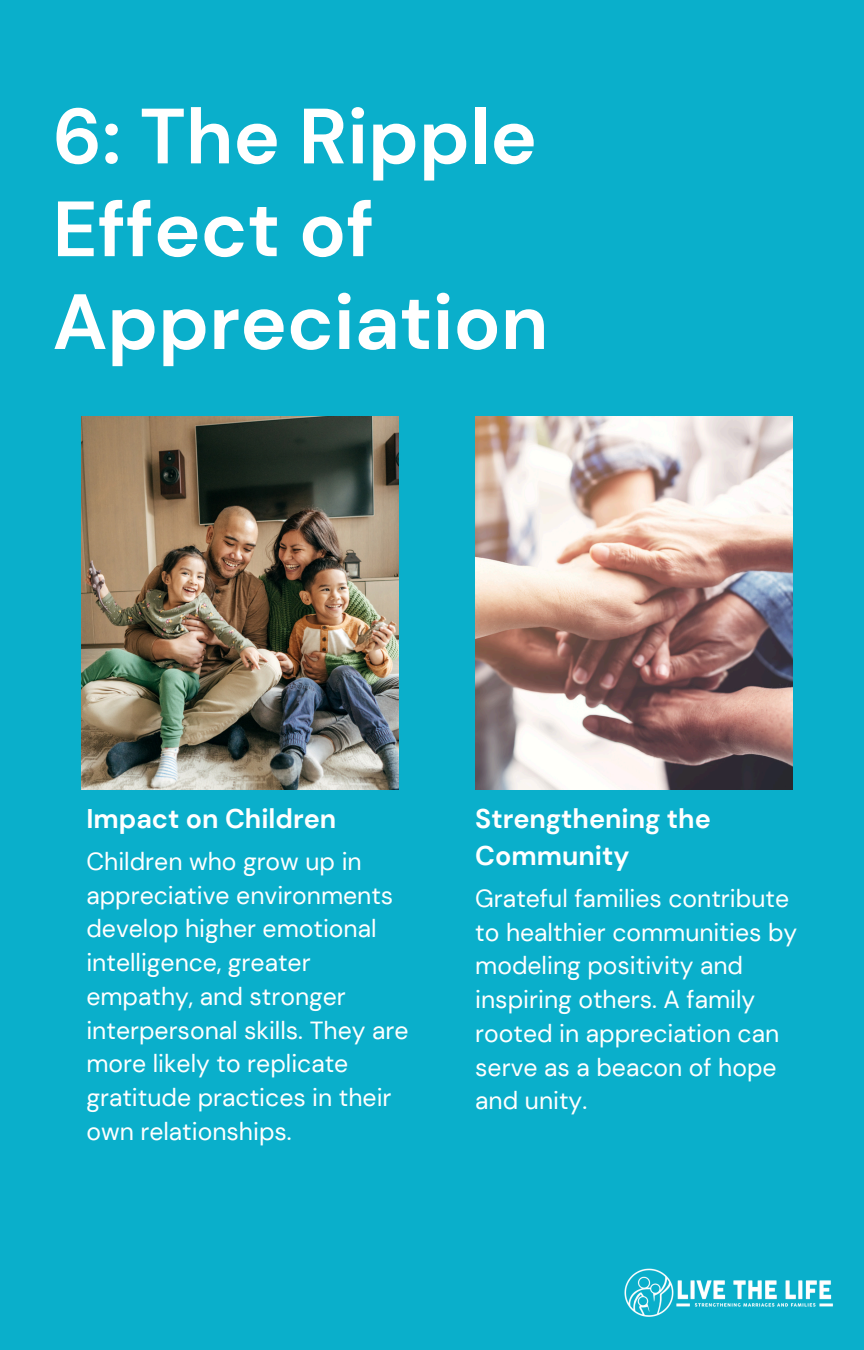
<style>
.page{position:relative;width:864px;height:1350px;background:#0aafcb}
.page>*{position:absolute;margin:0;border:0;box-sizing:border-box;transform-origin:0 0}
.t1{font:700 78.08px/92.7px "DM Sans";color:#fff}
.t2{font:700 27px/37.1px "DM Sans";color:#fff}
.t3{font:24.75px/33.8px "DM Sans";color:#fff}
</style>
<div class="page">
<img style="left:81px;top:417px;width:317px;height:373px">
<img style="left:476px;top:417px;width:317px;height:373px">
<img style="left:624px;top:1268px;width:209px;height:49px">
<p class="t1" style="left:53px;top:90px;width:497px">6: The Ripple<br>Effect of<br>Appreciation</p>
<h2 class="t2" style="left:86px;top:800px;width:251px">Impact on Children</h2>
<p class="t3" style="left:86px;top:845px;width:324px">Children who grow up in appreciative environments develop higher emotional intelligence, greater empathy, and stronger interpersonal skills. They are more likely to replicate gratitude practices in their own relationships.</p>
<h2 class="t2" style="left:475px;top:800px;width:237px">Strengthening the<br>Community</h2>
<p class="t3" style="left:475px;top:882px;width:324px">Grateful families contribute to healthier communities by modeling positivity and inspiring others. A family rooted in appreciation can serve as a beacon of hope and unity.</p>
</div>
